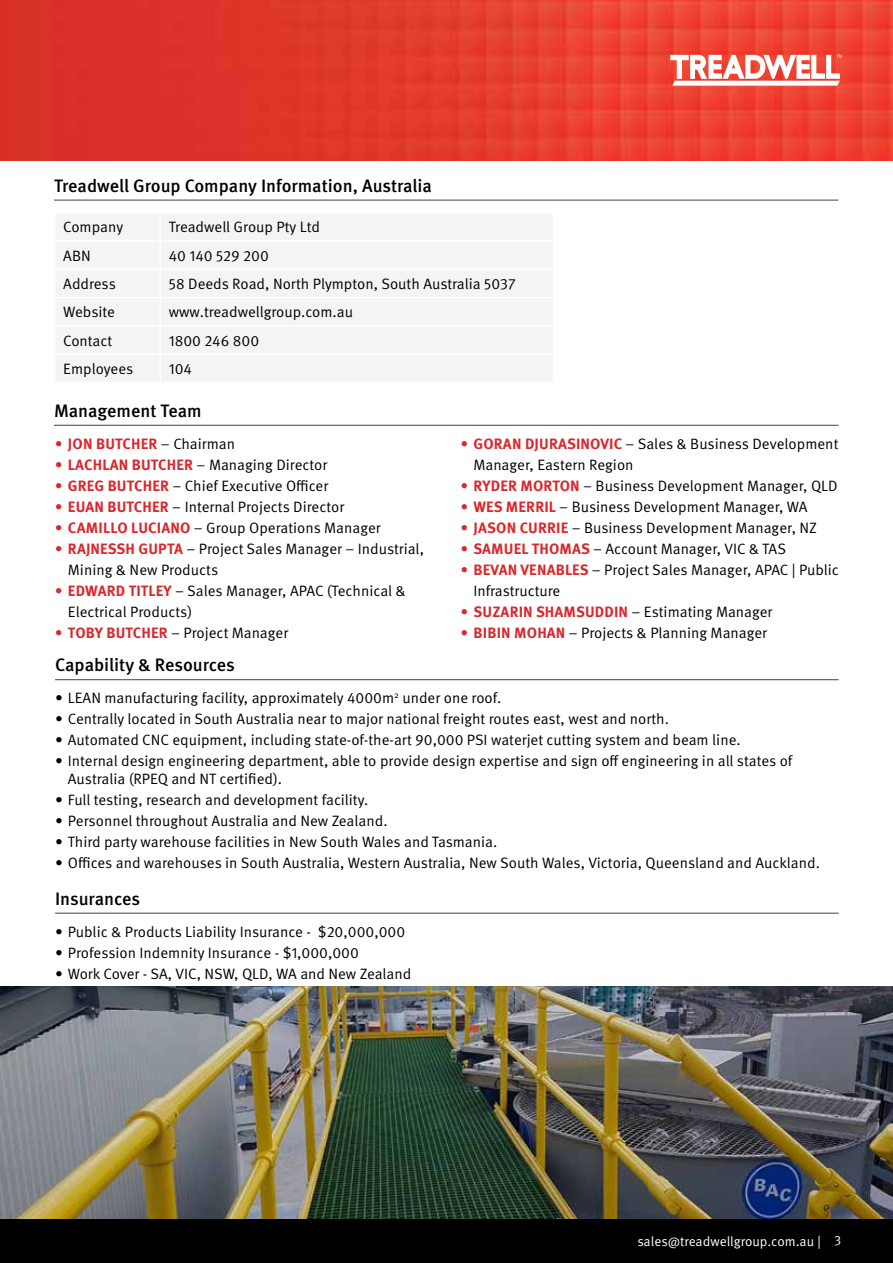
<style>
.page{position:relative;width:893px;height:1263px;background:#fff}
.page>*{position:absolute;margin:0;border:0;box-sizing:border-box;transform-origin:0 0}
.t1{font:500 18px "Meta Pro";letter-spacing:-.005em;color:#000}
.t2{font:15px/21px "Meta Pro Norm";color:#000}
.t3{font:700 15px "Meta Pro";letter-spacing:.01em;color:#d7292e}
.t4{font:13.5px "Meta Pro Norm";color:#fff}
.s1{font-family:"Meta Pro Norm";font-weight:400;color:#000}
.s2{font-family:"Meta Pro";font-weight:700;color:#d7292e}
</style>
<div class="page">
<img style="left:0;top:0;width:893px;height:161px">
<img style="left:0;top:986px;width:893px;height:234px">
<hr style="left:54px;top:200px;width:784px;height:1px;background:#414042">
<hr style="left:55px;top:679px;width:784px;height:1px;background:#414042">
<hr style="left:55px;top:913px;width:784px;height:1px;background:#414042">
<hr style="left:54px;top:425px;width:785px;height:1px;background:#414042">
<div style="left:56px;top:214px;width:496px;height:167px;background:#f3f4f4"></div>
<div style="left:0;top:1220px;width:893px;height:43px;background:#000"></div>
<svg style="left:670px;top:53px;width:172px;height:33px"></svg>
<p class="t1" style="left:54px;top:171px;width:380px">Treadwell Group Company Information, Australia</p>
<p class="t2" style="left:63px;top:216px;width:62px">Company</p>
<p class="t2" style="left:169px;top:216px;width:153px">Treadwell Group Pty Ltd</p>
<p class="t2" style="left:63px;top:244px;width:29px">ABN</p>
<p class="t2" style="left:169px;top:244px;width:102px">40 140 529 200</p>
<p class="t2" style="left:63px;top:272px;width:54px">Address</p>
<p class="t2" style="left:169px;top:272px;width:349px">58 Deeds Road, North Plympton, South Australia 5037</p>
<p class="t2" style="left:63px;top:301px;width:53px">Website</p>
<p class="t2" style="left:169px;top:301px;width:186px">www.treadwellgroup.com.au</p>
<p class="t2" style="left:63px;top:329px;width:51px">Contact</p>
<p class="t2" style="left:169px;top:329px;width:92px">1800 246 800</p>
<p class="t2" style="left:63px;top:357px;width:72px">Employees</p>
<p class="t2" style="left:169px;top:357px;width:25px">104</p>
<p class="t1" style="left:54px;top:397px;width:149px">Management Team</p>
<p class="t3" style="left:55px;top:432px;width:181px">• JON BUTCHER <span class="s1">– Chairman</span></p>
<p class="t2" style="left:55px;top:453px;width:274px"><span class="s2">• LACHLAN BUTCHER</span> – Managing Director</p>
<p class="t2" style="left:55px;top:474px;width:275px"><span class="s2">• GREG BUTCHER</span> – Chief Executive Officer</p>
<p class="t2" style="left:55px;top:495px;width:291px"><span class="s2">• EUAN BUTCHER</span> – Internal Projects Director</p>
<p class="t2" style="left:55px;top:516px;width:327px"><span class="s2">• CAMILLO LUCIANO</span> – Group Operations Manager</p>
<p class="t2" style="left:68px;top:537px;width:358px;text-indent:-13px"><span class="s2">• RAJNESSH GUPTA</span> – Project Sales Manager – Industrial,<br>Mining &amp; New Products</p>
<p class="t2" style="left:68px;top:579px;width:339px;text-indent:-13px"><span class="s2">• EDWARD TITLEY</span> – Sales Manager, APAC (Technical &amp;<br>Electrical Products)</p>
<p class="t2" style="left:55px;top:621px;width:235px"><span class="s2">• TOBY BUTCHER</span> – Project Manager</p>
<p class="t1" style="left:55px;top:651px;width:181px">Capability &amp; Resources</p>
<p class="t2" style="left:473px;top:432px;width:367px;text-indent:-13px"><span class="s2">• GORAN DJURASINOVIC</span> – Sales &amp; Business Development<br>Manager, Eastern Region</p>
<p class="t2" style="left:461px;top:474px;width:378px"><span class="s2">• RYDER MORTON</span> – Business Development Manager, QLD</p>
<p class="t2" style="left:461px;top:495px;width:348px"><span class="s2">• WES MERRIL</span> – Business Development Manager, WA</p>
<p class="t2" style="left:461px;top:516px;width:358px"><span class="s2">• JASON CURRIE</span> – Business Development Manager, NZ</p>
<p class="t2" style="left:461px;top:537px;width:327px"><span class="s2">• SAMUEL THOMAS</span> – Account Manager, VIC &amp; TAS</p>
<p class="t2" style="left:473px;top:558px;width:367px;text-indent:-13px"><span class="s2">• BEVAN VENABLES</span> – Project Sales Manager, APAC | Public<br>Infrastructure</p>
<p class="t3" style="left:461px;top:600px;width:313px">• SUZARIN SHAMSUDDIN <span class="s1">– Estimating Manager</span></p>
<p class="t2" style="left:461px;top:621px;width:308px"><span class="s2">• BIBIN MOHAN</span> – Projects &amp; Planning Manager</p>
<p class="t2" style="left:55px;top:686px;width:448px">• LEAN manufacturing facility, approximately 4000m<sup>2</sup> under one roof.</p>
<p class="t2" style="left:55px;top:707px;width:615px">• Centrally located in South Australia near to major national freight routes east, west and north.</p>
<p class="t2" style="left:55px;top:728px;width:687px">• Automated CNC equipment, including state-of-the-art 90,000 PSI waterjet cutting system and beam line.</p>
<p class="t2" style="left:68px;top:751px;width:726px;line-height:18px;text-indent:-13px">• Internal design engineering department, able to provide design expertise and sign off engineering in all states of<br>Australia (RPEQ and NT certified).</p>
<p class="t2" style="left:55px;top:788px;width:315px">• Full testing, research and development facility.</p>
<p class="t2" style="left:55px;top:809px;width:334px">• Personnel throughout Australia and New Zealand.</p>
<p class="t2" style="left:55px;top:830px;width:444px">• Third party warehouse facilities in New South Wales and Tasmania.</p>
<p class="t2" style="left:55px;top:851px;width:766px">• Offices and warehouses in South Australia, Western Australia, New South Wales, Victoria, Queensland and Auckland.</p>
<p class="t1" style="left:55px;top:884px;width:87px">Insurances</p>
<p class="t2" style="left:55px;top:920px;width:352px">• Public &amp; Products Liability Insurance - $20,000,000</p>
<p class="t2" style="left:55px;top:941px;width:305px">• Profession Indemnity Insurance - $1,000,000</p>
<p class="t2" style="left:55px;top:962px;width:358px">• Work Cover - SA, VIC, NSW, QLD, WA and New Zealand</p>
<p class="t4" style="left:752px;top:1231px;width:62px">EX-Series<sup>®</sup></p>
<p class="t4" style="left:637px;top:1231px;width:205px">sales@treadwellgroup.com.au | 3</p>
</div>
